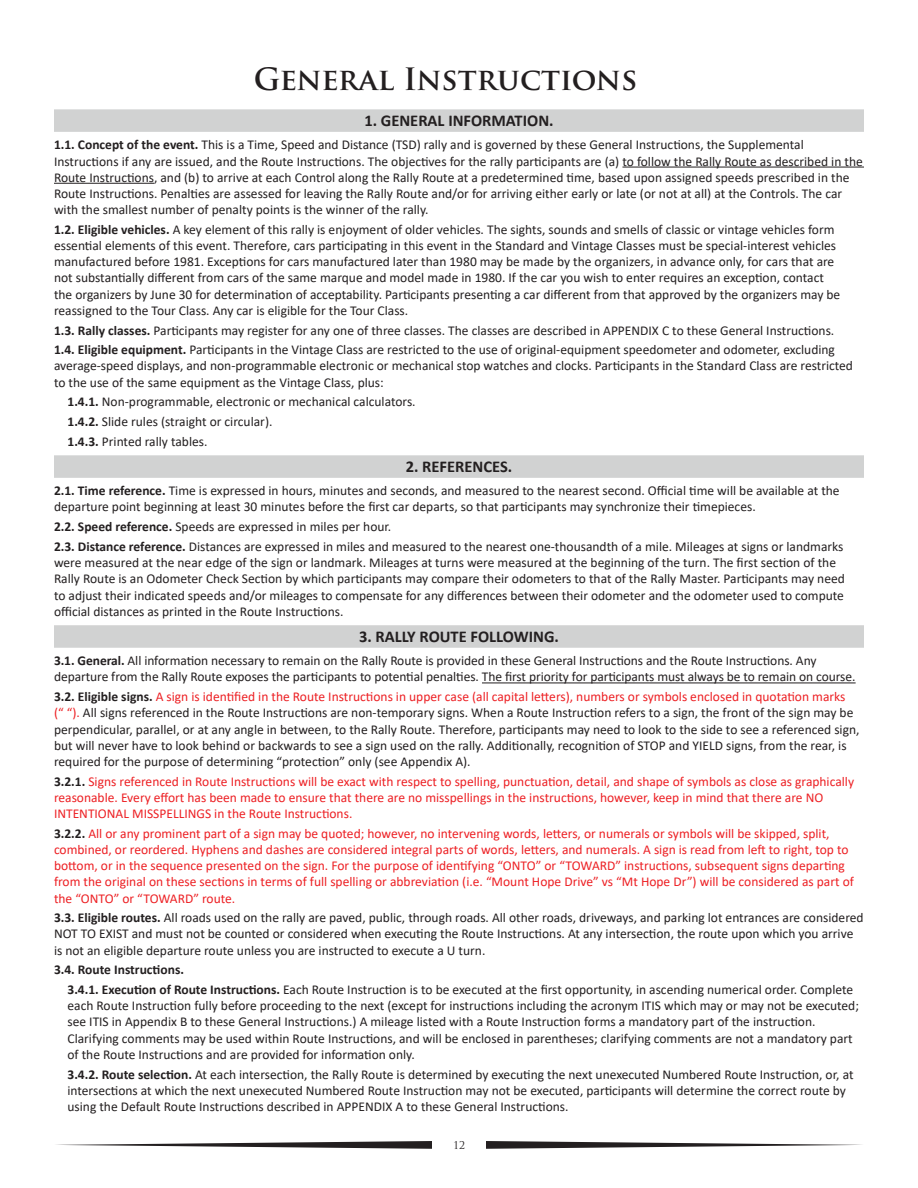
<style>
.page{position:relative;width:918px;height:1188px;background:#fff}
.page>*{position:absolute;margin:0;border:0;box-sizing:border-box;transform-origin:0 0}
.t1{font:700 30px "Trajan Pro";color:#231f20}
.t2{font:700 16.5px "Calibri";color:#231f20}
.t3{font:13.5px/16.2px "Calibri";color:#231f20}
.t4{font:13.5px/16.2px "Calibri";color:#ed2024}
.t5{font:10.5px "Trajan Pro";color:#231f20}
.s1{font-weight:700}
.s2{color:#ed2024}
.s3{font-weight:700;color:#231f20}
</style>
<div class="page">
<svg style="left:56px;top:1141px;width:376px;height:8px"></svg>
<svg style="left:486px;top:1141px;width:376px;height:8px"></svg>
<div style="left:54px;top:109px;width:810px;height:23px;background:#d1d2d2"></div>
<hr style="left:622px;top:167px;width:242px;height:1px;background:#231f20">
<hr style="left:54px;top:183px;width:100px;height:1px;background:#231f20">
<div style="left:54px;top:455px;width:810px;height:23px;background:#d1d2d2"></div>
<div style="left:54px;top:625px;width:810px;height:23px;background:#d1d2d2"></div>
<hr style="left:482px;top:682px;width:374px;height:1px;background:#231f20">
<h1 class="t1" style="left:254px;top:60px;width:385px">General Instructions</h1>
<p class="t2" style="left:364px;top:109px;width:191px">1. GENERAL INFORMATION.</p>
<p class="t3" style="left:54px;top:136px;width:810px"><span class="s1">1.1. Concept of the event.</span> This is a Time, Speed and Distance (TSD) rally and is governed by these General Instructions, the Supplemental Instructions if any are issued, and the Route Instructions. The objectives for the rally participants are (a) to follow the Rally Route as described in the Route Instructions, and (b) to arrive at each Control along the Rally Route at a predetermined time, based upon assigned speeds prescribed in the Route Instructions. Penalties are assessed for leaving the Rally Route and/or for arriving either early or late (or not at all) at the Controls. The car with the smallest number of penalty points is the winner of the rally.</p>
<p class="t3" style="left:54px;top:221px;width:788px"><span class="s1">1.2. Eligible vehicles.</span> A key element of this rally is enjoyment of older vehicles. The sights, sounds and smells of classic or vintage vehicles form essential elements of this event. Therefore, cars participating in this event in the Standard and Vintage Classes must be special-interest vehicles manufactured before 1981. Exceptions for cars manufactured later than 1980 may be made by the organizers, in advance only, for cars that are not substantially different from cars of the same marque and model made in 1980. If the car you wish to enter requires an exception, contact the organizers by June 30 for determination of acceptability. Participants presenting a car different from that approved by the organizers may be reassigned to the Tour Class. Any car is eligible for the Tour Class.</p>
<p class="t3" style="left:54px;top:320px;width:782px;line-height:19.6px"><span class="s1">1.3. Rally classes.</span> Participants may register for any one of three classes. The classes are described in APPENDIX C to these General Instructions.<br><span class="s1">1.4. Eligible equipment.</span> Participants in the Vintage Class are restricted to the use of original-equipment speedometer and odometer, excluding</p>
<p class="t3" style="left:54px;top:358px;width:801px">average-speed displays, and non-programmable electronic or mechanical stop watches and clocks. Participants in the Standard Class are restricted to the use of the same equipment as the Vintage Class, plus:</p>
<p class="t3" style="left:68px;top:392px;width:350px;line-height:19.6px"><span class="s1">1.4.1.</span> Non-programmable, electronic or mechanical calculators.<br><span class="s1">1.4.2.</span> Slide rules (straight or circular).<br><span class="s1">1.4.3.</span> Printed rally tables.</p>
<p class="t2" style="left:406px;top:455px;width:108px">2. REFERENCES.</p>
<p class="t3" style="left:54px;top:482px;width:787px"><span class="s1">2.1. Time reference.</span> Time is expressed in hours, minutes and seconds, and measured to the nearest second. Official time will be available at the departure point beginning at least 30 minutes before the first car departs, so that participants may synchronize their timepieces.</p>
<p class="t3" style="left:54px;top:517px;width:791px;line-height:19.6px"><span class="s1">2.2. Speed reference.</span> Speeds are expressed in miles per hour.<br><span class="s1">2.3. Distance reference.</span> Distances are expressed in miles and measured to the nearest one-thousandth of a mile. Mileages at signs or landmarks</p>
<p class="t3" style="left:54px;top:554px;width:792px">were measured at the near edge of the sign or landmark. Mileages at turns were measured at the beginning of the turn. The first section of the Rally Route is an Odometer Check Section by which participants may compare their odometers to that of the Rally Master. Participants may need to adjust their indicated speeds and/or mileages to compensate for any differences between their odometer and the odometer used to compute official distances as printed in the Route Instructions.</p>
<p class="t2" style="left:359px;top:625px;width:201px">3. RALLY ROUTE FOLLOWING.</p>
<p class="t3" style="left:54px;top:652px;width:803px"><span class="s1">3.1. General.</span> All information necessary to remain on the Rally Route is provided in these General Instructions and the Route Instructions. Any departure from the Rally Route exposes the participants to potential penalties. The first priority for participants must always be to remain on course.</p>
<p class="t3" style="left:54px;top:688px;width:807px"><span class="s1">3.2. Eligible signs.</span> <span class="s2">A sign is identified in the Route Instructions in upper case (all capital letters), numbers or symbols enclosed in quotation marks<br>(“ “).</span> All signs referenced in the Route Instructions are non-temporary signs. When a Route Instruction refers to a sign, the front of the sign may be perpendicular, parallel, or at any angle in between, to the Rally Route. Therefore, participants may need to look to the side to see a referenced sign, but will never have to look behind or backwards to see a sign used on the rally. Additionally, recognition of STOP and YIELD signs, from the rear, is required for the purpose of determining “protection” only (see Appendix A).</p>
<p class="t4" style="left:54px;top:773px;width:802px"><span class="s3">3.2.1.</span> Signs referenced in Route Instructions will be exact with respect to spelling, punctuation, detail, and shape of symbols as close as graphically reasonable. Every effort has been made to ensure that there are no misspellings in the instructions, however, keep in mind that there are NO<br>INTENTIONAL MISSPELLINGS in the Route Instructions.</p>
<p class="t4" style="left:54px;top:825px;width:801px"><span class="s3">3.2.2.</span> All or any prominent part of a sign may be quoted; however, no intervening words, letters, or numerals or symbols will be skipped, split, combined, or reordered. Hyphens and dashes are considered integral parts of words, letters, and numerals. A sign is read from left to right, top to bottom, or in the sequence presented on the sign. For the purpose of identifying “ONTO” or “TOWARD” instructions, subsequent signs departing from the original on these sections in terms of full spelling or abbreviation (i.e. “Mount Hope Drive” vs “Mt Hope Dr”) will be considered as part of the “ONTO” or “TOWARD” route.</p>
<p class="t3" style="left:54px;top:909px;width:811px"><span class="s1">3.3. Eligible routes.</span> All roads used on the rally are paved, public, through roads. All other roads, driveways, and parking lot entrances are considered<br>NOT TO EXIST and must not be counted or considered when executing the Route Instructions. At any intersection, the route upon which you arrive is not an eligible departure route unless you are instructed to execute a U turn.</p>
<p class="t3" style="left:68px;top:960px;width:787px;line-height:19.6px;text-indent:-14px"><span class="s1">3.4. Route Instructions.<br>3.4.1. Execution of Route Instructions.</span> Each Route Instruction is to be executed at the first opportunity, in ascending numerical order. Complete</p>
<p class="t3" style="left:68px;top:997px;width:793px">each Route Instruction fully before proceeding to the next (except for instructions including the acronym ITIS which may or may not be executed; see ITIS in Appendix B to these General Instructions.) A mileage listed with a Route Instruction forms a mandatory part of the instruction.<br>Clarifying comments may be used within Route Instructions, and will be enclosed in parentheses; clarifying comments are not a mandatory part of the Route Instructions and are provided for information only.</p>
<p class="t3" style="left:68px;top:1066px;width:788px"><span class="s1">3.4.2. Route selection.</span> At each intersection, the Rally Route is determined by executing the next unexecuted Numbered Route Instruction, or, at intersections at which the next unexecuted Numbered Route Instruction may not be executed, participants will determine the correct route by using the Default Route Instructions described in APPENDIX A to these General Instructions.</p>
<p class="t5" style="left:453px;top:1138px;width:13px">12</p>
</div>
